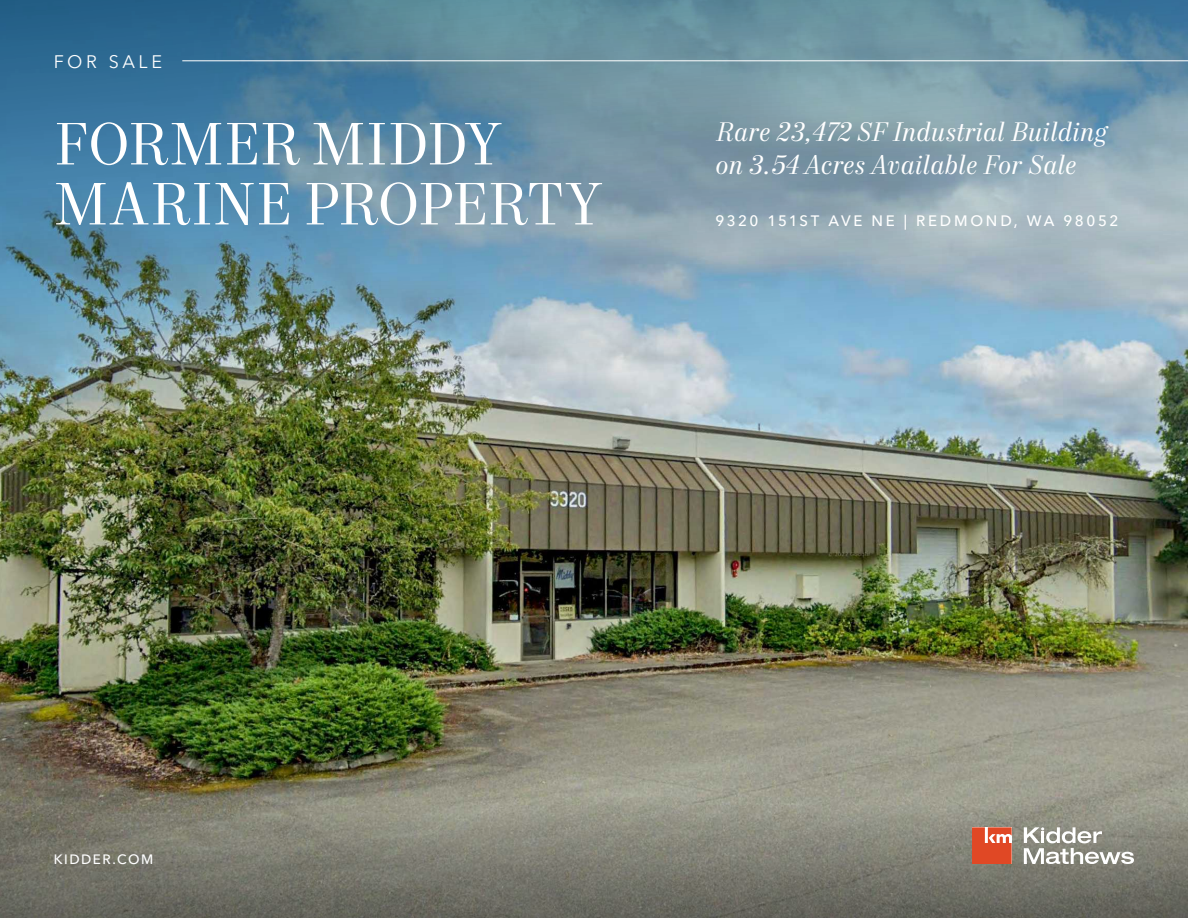
<style>
.page{position:relative;width:1188px;height:918px;background:#fff}
.page>*{position:absolute;margin:0;border:0;box-sizing:border-box;transform-origin:0 0}
.Headline_-_Level_1_-_White_2023{font:60px/60px "Mort Modern 08";letter-spacing:-.01em;color:#fff}
.Callout_Text_-_Italics_-_White_2023{font:italic 27px/33px "Mort Modern 08";letter-spacing:.005em;color:#fff}
.Section_Identifier_-_White_2023{font:18px "Avenir Next LT Pro";letter-spacing:.2em;color:#fff}
.Property_Address_-_White_2023{font:500 15px "Avenir Next LT Pro";letter-spacing:.175em;color:#fff}
.KM_URL_-_White_2023{font:500 13.5px "Avenir Next LT Pro";letter-spacing:.11em;color:#fff}
</style>
<div class="page">
<img style="left:0;top:0;width:1188px;height:918px">
<svg style="left:1024px;top:827px;width:110px;height:37px"></svg>
<svg style="left:972px;top:827px;width:40px;height:37px"></svg>
<hr style="left:182px;top:60px;width:1006px;height:1px;background:#fff">
<p class="Section_Identifier_-_White_2023" style="left:54px;top:51px;width:110px">FOR SALE</p>
<p class="Headline_-_Level_1_-_White_2023" style="left:54px;top:117px;width:549px">FORMER MIDDY<br>MARINE PROPERTY</p>
<p class="Callout_Text_-_Italics_-_White_2023" style="left:716px;top:117px;width:393px">Rare 23,472 SF Industrial Building on 3.54 Acres Available For Sale</p>
<p class="Property_Address_-_White_2023" style="left:716px;top:211px;width:404px">9320 151ST AVE NE | REDMOND, WA 98052</p>
<p class="KM_URL_-_White_2023" style="left:54px;top:851px;width:101px">KIDDER.COM</p>
</div>
